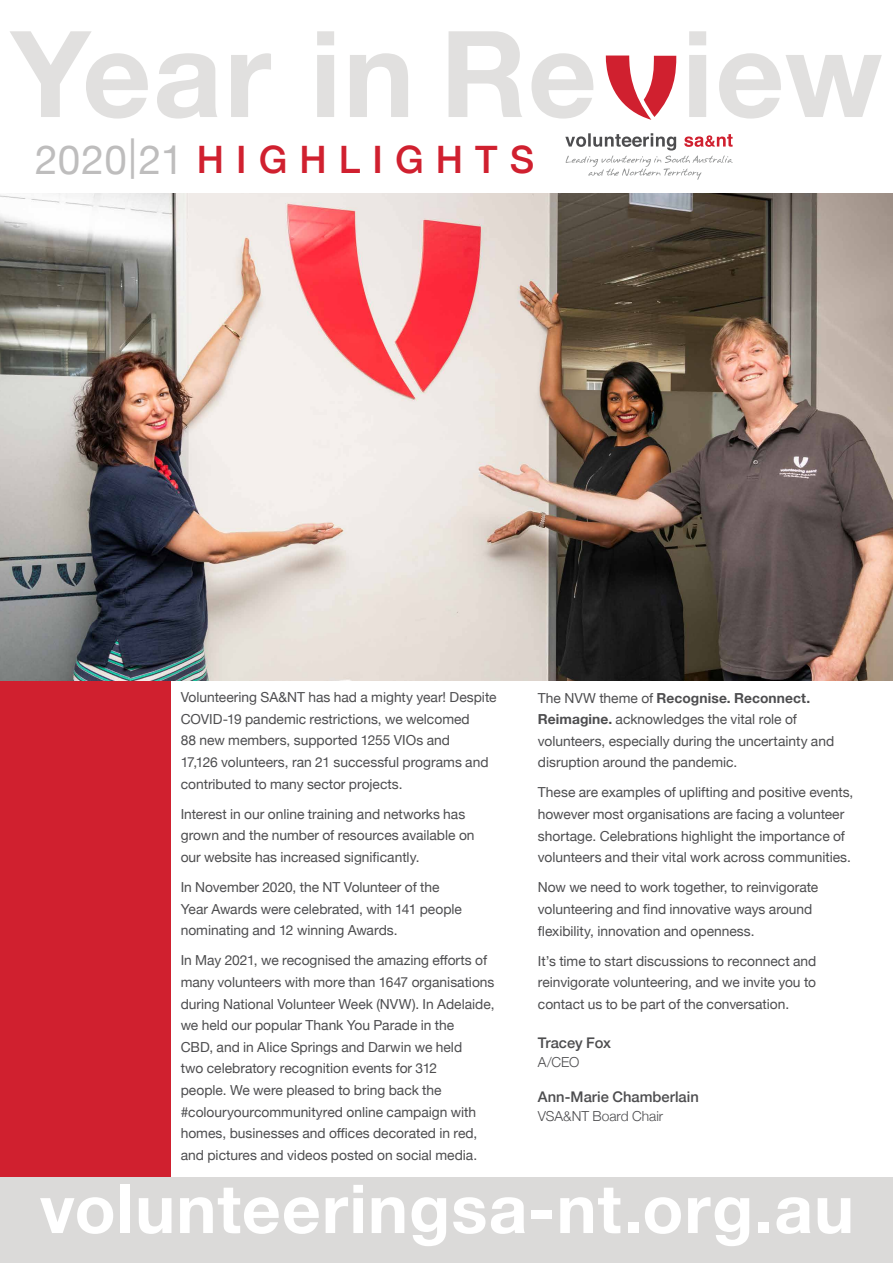
<style>
.page{position:relative;width:893px;height:1263px;background:#fff}
.page>*{position:absolute;margin:0;border:0;box-sizing:border-box;transform-origin:0 0}
.t1{font:700 120px "Helvetica Neue";letter-spacing:.01em;color:#e1e0df}
.t2{font:700 67.5px "Helvetica Neue";letter-spacing:.015em;color:#fff}
.t3{font:500 37.8px "Helvetica Neue";letter-spacing:.32em;color:#d0202f}
.t4{font:500 14.7px "Helvetica Neue";color:#4d4d4f}
.t5{font:13.8px/21.6px "Helvetica Neue";color:#4d4d4f}
.t6{font:300 13.8px "Helvetica Neue";color:#4d4d4f}
.s1{color:#fff}
.s2{font-weight:400;font-size:40.5px;color:#bebdbd}
.s3{font-weight:700}
</style>
<div class="page">
<div style="left:0;top:658px;width:170px;height:523px;background:#d0202f"></div>
<svg style="left:565px;top:133px;width:168px;height:47px"></svg>
<svg style="left:606px;top:56px;width:70px;height:64px"></svg>
<div style="left:0;top:1178px;width:893px;height:85px;background:#dbdad9"></div>
<img style="left:0;top:193px;width:893px;height:487px">
<h1 class="t1" style="left:11px;top:-20px;width:873px">Year in Re<span class="s1">v</span> iew</h1>
<h3 class="t3" style="left:35px;top:129px;width:501px"><span class="s2">2020|21</span>highlights</h3>
<p class="t5" style="left:181px;top:687px;width:317px">Volunteering SA&amp;NT has had a mighty year! Despite COVID-19 pandemic restrictions, we welcomed<br>88 new members, supported 1255 VIOs and<br>17,126 volunteers, ran 21 successful programs and contributed to many sector projects.</p>
<p class="t5" style="left:181px;top:804px;width:295px">Interest in our online training and networks has grown and the number of resources available on our website has increased significantly.</p>
<p class="t5" style="left:181px;top:877px;width:283px">In November 2020, the NT Volunteer of the<br>Year Awards were celebrated, with 141 people nominating and 12 winning Awards.</p>
<p class="t5" style="left:181px;top:950px;width:315px">In May 2021, we recognised the amazing efforts of many volunteers with more than 1647 organisations during National Volunteer Week (NVW). In Adelaide, we held our popular Thank You Parade in the<br>CBD, and in Alice Springs and Darwin we held<br>two celebratory recognition events for 312<br>people. We were pleased to bring back the #colouryourcommunityred online campaign with homes, businesses and offices decorated in red, and pictures and videos posted on social media.</p>
<h2 class="t2" style="left:40px;top:1156px;width:816px">volunteeringsa-nt.org.au</h2>
<p class="t5" style="left:538px;top:688px;width:298px">The NVW theme of <span class="s3">Recognise. Reconnect.<br>Reimagine.</span> acknowledges the vital role of volunteers, especially during the uncertainty and disruption around the pandemic.</p>
<p class="t5" style="left:538px;top:782px;width:317px">These are examples of uplifting and positive events, however most organisations are facing a volunteer shortage. Celebrations highlight the importance of volunteers and their vital work across communities.</p>
<p class="t5" style="left:538px;top:877px;width:282px">Now we need to work together, to reinvigorate volunteering and find innovative ways around flexibility, innovation and openness.</p>
<p class="t5" style="left:538px;top:951px;width:280px;text-align:justify">It’s time to start discussions to reconnect and reinvigorate volunteering, and we invite you to contact us to be part of the conversation.</p>
<p class="t4" style="left:538px;top:1031px;width:75px">Tracey Fox</p>
<p class="t6" style="left:538px;top:1051px;width:43px">A/CEO</p>
<p class="t4" style="left:538px;top:1085px;width:162px">Ann-Marie Chamberlain</p>
<p class="t6" style="left:538px;top:1105px;width:127px">VSA&amp;NT Board Chair</p>
</div>
